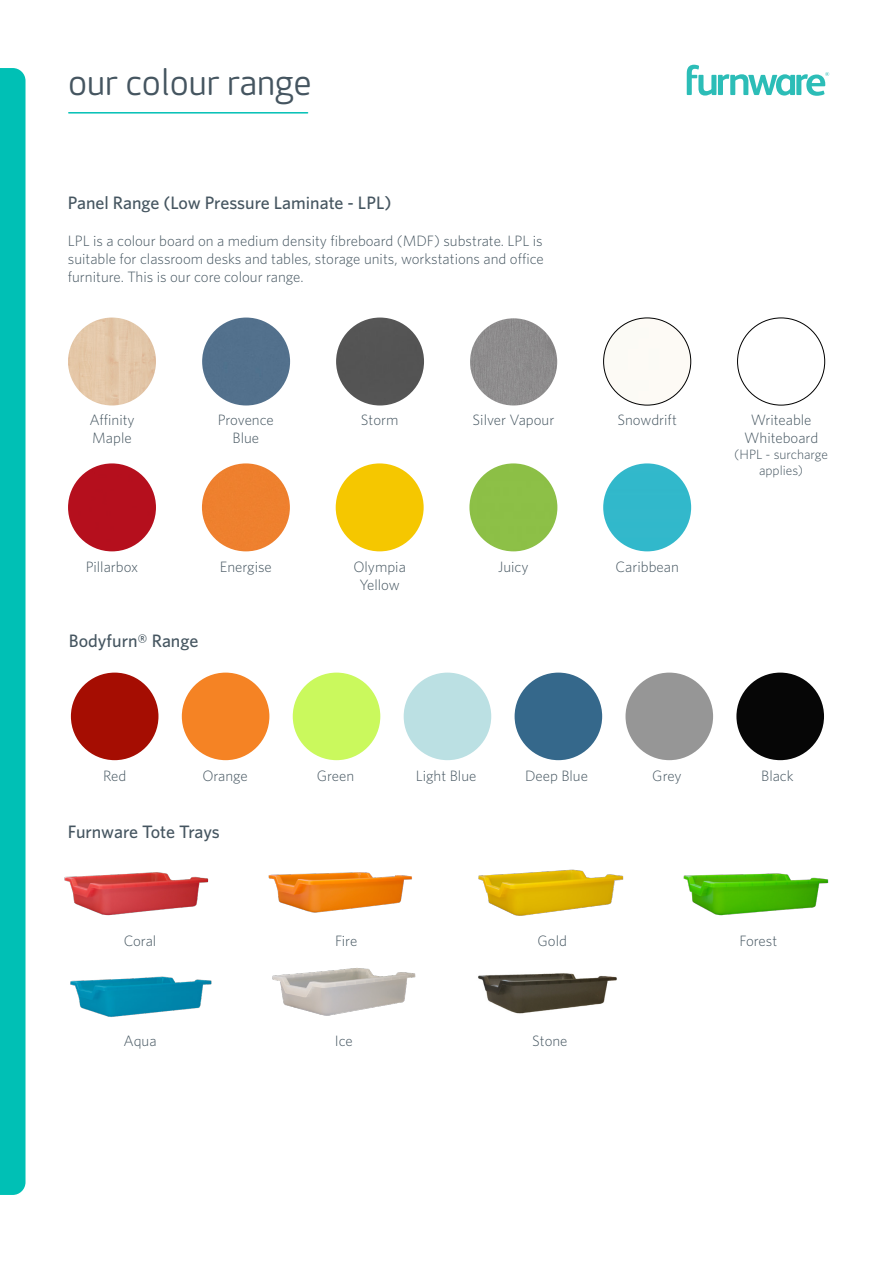
<style>
.page{position:relative;width:893px;height:1263px;background:#fff}
.page>*{position:absolute;margin:0;border:0;box-sizing:border-box;transform-origin:0 0}
.t1{font:36px "Apex Rounded";color:#455560}
.t2{font:500 18px "Whitney";color:#455560}
.t3{font:300 15px/18px "Whitney";color:#455560;text-align:center}
.t4{font:300 13.5px/16.2px "Whitney";color:#455560;text-align:center}
</style>
<div class="page">
<div style="left:0;top:68px;width:26px;height:1127px;background:#00c0b5"></div>
<svg style="left:687px;top:65px;width:142px;height:31px"></svg>
<hr style="left:69px;top:112px;width:239px;height:2px;background:#00c0b5">
<div style="left:736px;top:673px;width:88px;height:87px;background:#060606;border-radius:44px"></div>
<div style="left:515px;top:673px;width:87px;height:87px;background:#35688b;border-radius:44px"></div>
<div style="left:293px;top:673px;width:87px;height:87px;background:#caf95d;border-radius:44px"></div>
<div style="left:625px;top:673px;width:88px;height:87px;background:#969696;border-radius:44px"></div>
<div style="left:182px;top:673px;width:87px;height:87px;background:#f58324;border-radius:44px"></div>
<div style="left:71px;top:673px;width:87px;height:87px;background:#a50d02;border-radius:44px"></div>
<div style="left:336px;top:318px;width:88px;height:87px;background:#545454;border-radius:44px"></div>
<div style="left:603px;top:463px;width:88px;height:88px;background:#31b8cb;border-radius:44px"></div>
<div style="left:202px;top:463px;width:88px;height:88px;background:#ee802e;border-radius:44px"></div>
<div style="left:469px;top:463px;width:88px;height:88px;background:#8dc047;border-radius:44px"></div>
<div style="left:604px;top:318px;width:87px;height:87px;background:#fdfaf5;border-radius:44px"></div>
<div style="left:470px;top:318px;width:87px;height:87px;background:#8d8c8d;border-radius:44px"></div>
<div style="left:336px;top:463px;width:88px;height:88px;background:#f5c700;border-radius:44px"></div>
<div style="left:202px;top:318px;width:88px;height:87px;background:#52708c;border-radius:44px"></div>
<img style="left:68px;top:318px;width:88px;height:87px;border-radius:44px">
<div style="left:68px;top:463px;width:88px;height:88px;background:#b50f1d;border-radius:44px"></div>
<img style="left:478px;top:869px;width:146px;height:47px">
<img style="left:272px;top:968px;width:144px;height:48px">
<img style="left:478px;top:973px;width:139px;height:41px">
<img style="left:269px;top:872px;width:143px;height:41px">
<img style="left:70px;top:976px;width:142px;height:41px">
<img style="left:64px;top:872px;width:145px;height:44px">
<img style="left:683px;top:873px;width:146px;height:43px">
<h1 class="t1" style="left:68px;top:62px;width:245px">our colour range</h1>
<p class="t2" style="left:68px;top:191px;width:325px">Panel Range (Low Pressure Laminate - LPL)</p>
<p class="t3" style="left:68px;top:232px;width:477px;text-align:justify">LPL is a colour board on a medium density fibreboard (MDF) substrate. LPL is suitable for classroom desks and tables, storage units, workstations and office furniture. This is our core colour range.</p>
<p class="t3" style="left:89px;top:410px;width:47px;text-align:left">Affinity<br>Maple</p>
<p class="t3" style="left:218px;top:410px;width:58px">Provence<br>Blue</p>
<p class="t3" style="left:361px;top:410px;width:39px">Storm</p>
<p class="t3" style="left:473px;top:410px;width:83px">Silver Vapour</p>
<p class="t3" style="left:617px;top:410px;width:61px">Snowdrift</p>
<p class="t3" style="left:86px;top:557px;width:54px">Pillarbox</p>
<p class="t2" style="left:69px;top:629px;width:131px">Bodyfurn® Range</p>
<p class="t3" style="left:220px;top:557px;width:54px">Energise</p>
<p class="t3" style="left:353px;top:557px;width:54px">Olympia<br>Yellow</p>
<p class="t3" style="left:498px;top:557px;width:32px">Juicy</p>
<p class="t3" style="left:616px;top:557px;width:65px">Caribbean</p>
<p class="t3" style="left:744px;top:410px;width:76px">Writeable<br>Whiteboard</p>
<p class="t4" style="left:734px;top:445px;width:95px">(HPL - surcharge applies)</p>
<p class="t3" style="left:103px;top:766px;width:25px">Red</p>
<p class="t3" style="left:202px;top:766px;width:47px">Orange</p>
<p class="t3" style="left:317px;top:766px;width:39px">Green</p>
<p class="t3" style="left:416px;top:766px;width:62px">Light Blue</p>
<p class="t3" style="left:525px;top:766px;width:65px">Deep Blue</p>
<p class="t3" style="left:652px;top:766px;width:31px">Grey</p>
<p class="t3" style="left:761px;top:766px;width:34px">Black</p>
<p class="t2" style="left:68px;top:820px;width:153px">Furnware Tote Trays</p>
<p class="t3" style="left:124px;top:931px;width:34px">Coral</p>
<p class="t3" style="left:335px;top:931px;width:24px">Fire</p>
<p class="t3" style="left:538px;top:931px;width:31px">Gold</p>
<p class="t3" style="left:740px;top:931px;width:39px">Forest</p>
<p class="t3" style="left:123px;top:1031px;width:35px">Aqua</p>
<p class="t3" style="left:335px;top:1031px;width:20px">Ice</p>
<p class="t3" style="left:532px;top:1031px;width:37px">Stone</p>
</div>
